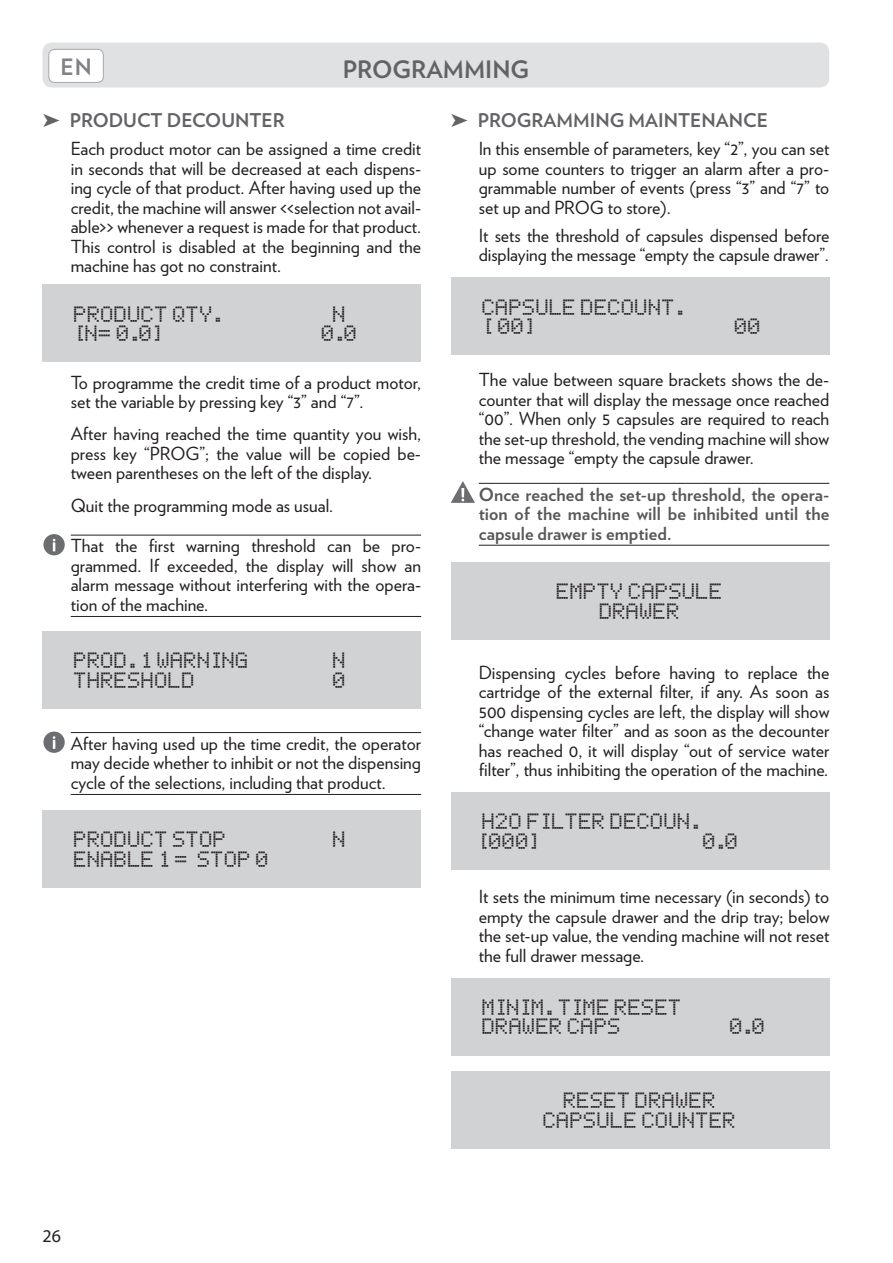
<style>
.page{position:relative;width:893px;height:1263px;background:#fff}
.page>*{position:absolute;margin:0;border:0;box-sizing:border-box;transform-origin:0 0}
.t1{font:700 24px "Verlag";color:#636366}
.t2{font:700 22.5px "Verlag";color:#808285}
.t3{font:700 18.9px "Verlag";color:#636366}
.t4{font:18px/19.5px "Verlag";color:#231f20;text-align:justify}
.t5{font:18px/19.5px "Texas Instruments TI 84 series PIXELLATED";color:#231f20}
.t6{font:700 18px/19.5px "Verlag";color:#57585a;text-align:justify}
.t7{font:18px "Myriad Pro";color:#231f20}
</style>
<div class="page">
<div style="left:43px;top:43px;width:786px;height:45px;background:#e0e1e3;border-radius:9px"></div>
<div style="left:49px;top:49px;width:54px;height:33px;background:#fff;border-radius:6px"></div>
<div style="left:48px;top:49px;width:56px;height:34px;border:1px solid #a8a9ad;border-radius:6px"></div>
<hr style="left:71px;top:535px;width:350px;height:1px;background:#231f20">
<hr style="left:71px;top:616px;width:350px;height:1px;background:#231f20">
<hr style="left:71px;top:732px;width:350px;height:1px;background:#231f20">
<hr style="left:71px;top:794px;width:350px;height:1px;background:#231f20">
<svg style="left:43px;top:534px;width:22px;height:21px"></svg>
<svg style="left:43px;top:731px;width:22px;height:22px"></svg>
<div style="left:43px;top:285px;width:378px;height:77px;background:#d1d2d4"></div>
<div style="left:43px;top:631px;width:378px;height:77px;background:#d1d2d4"></div>
<div style="left:43px;top:810px;width:378px;height:77px;background:#d1d2d4"></div>
<hr style="left:479px;top:483px;width:350px;height:1px;background:#231f20">
<hr style="left:479px;top:545px;width:350px;height:1px;background:#231f20">
<svg style="left:451px;top:481px;width:24px;height:22px"></svg>
<div style="left:451px;top:278px;width:378px;height:77px;background:#d1d2d4"></div>
<div style="left:451px;top:563px;width:378px;height:77px;background:#d1d2d4"></div>
<div style="left:451px;top:792px;width:378px;height:77px;background:#d1d2d4"></div>
<div style="left:451px;top:978px;width:378px;height:77px;background:#d1d2d4"></div>
<div style="left:451px;top:1071px;width:378px;height:78px;background:#d1d2d4"></div>
<p class="t2" style="left:60px;top:49px;width:33px">EN</p>
<h1 class="t1" style="left:343px;top:51px;width:188px">PROGRAMMING</h1>
<p class="t3" style="left:43px;top:106px;width:244px">➤ PRODUCT DECOUNTER</p>
<p class="t4" style="left:71px;top:138px;width:352px">Each product motor can be assigned a time credit in seconds that will be decreased at each dispens&shy;ing cycle of that product. After having used up the credit, the machine will answer &lt;&lt;selection not avail&shy;able&gt;&gt; whenever a request is made for that product.<br>This control is disabled at the beginning and the machine has got no constraint.</p>
<p class="t3" style="left:451px;top:106px;width:319px">➤ PROGRAMMING MAINTENANCE</p>
<p class="t4" style="left:479px;top:138px;width:352px">In this ensemble of parameters, key “2”, you can set up some counters to trigger an alarm after a pro&shy;grammable number of events (press “3” and “7” to set up and PROG to store).</p>
<p class="t4" style="left:479px;top:225px;width:352px">It sets the threshold of capsules dispensed before displaying the message “empty the capsule drawer”.</p>
<p class="t5" style="left:74px;top:306px;width:150px">PRODUCT QTY.</p>
<p class="t5" style="left:333px;top:306px;width:15px">N</p>
<p class="t5" style="left:74px;top:325px;width:89px">[N= 0.0]</p>
<p class="t5" style="left:322px;top:325px;width:37px">0.0</p>
<p class="t4" style="left:71px;top:371px;width:352px">To programme the credit time of a product motor, set the variable by pressing key “3” and “7”.</p>
<p class="t4" style="left:71px;top:423px;width:352px">After having reached the time quantity you wish, press key “PROG”; the value will be copied be&shy;tween parentheses on the left of the display.</p>
<p class="t4" style="left:71px;top:494px;width:264px">Quit the programming mode as usual.</p>
<p class="t4" style="left:71px;top:535px;width:352px">That the first warning threshold can be pro&shy;grammed. If exceeded, the display will show an alarm message without interfering with the opera&shy;tion of the machine.</p>
<p class="t5" style="left:74px;top:652px;width:177px">PROD. 1 WARNING</p>
<p class="t5" style="left:333px;top:652px;width:15px">N</p>
<p class="t5" style="left:74px;top:672px;width:123px">THRESHOLD</p>
<p class="t5" style="left:333px;top:672px;width:15px">0</p>
<p class="t4" style="left:71px;top:733px;width:352px">After having used up the time credit, the operator may decide whether to inhibit or not the dispensing cycle of the selections, including that product.</p>
<p class="t5" style="left:74px;top:831px;width:154px">PRODUCT STOP</p>
<p class="t5" style="left:333px;top:831px;width:15px">N</p>
<p class="t5" style="left:74px;top:851px;width:197px">ENABLE 1 = STOP 0</p>
<p class="t7" style="left:43px;top:1225px;width:20px">26</p>
<p class="t5" style="left:482px;top:299px;width:204px">CAPSULE DECOUNT. [ 00]</p>
<p class="t5" style="left:735px;top:318px;width:28px">00</p>
<p class="t4" style="left:479px;top:369px;width:352px">The value between square brackets shows the de&shy;counter that will display the message once reached “00”. When only 5 capsules are required to reach the set-up threshold, the vending machine will show the message “empty the capsule drawer.</p>
<p class="t6" style="left:479px;top:483px;width:352px">Once reached the set-up threshold, the opera&shy;tion of the machine will be inhibited until the capsule drawer is emptied.</p>
<p class="t5" style="left:557px;top:583px;width:168px;text-align:center">EMPTY CAPSULE<br>DRAWER</p>
<p class="t4" style="left:479px;top:661px;width:352px">Dispensing cycles before having to replace the cartridge of the external filter, if any. As soon as 500 dispensing cycles are left, the display will show “change water filter” and as soon as the decounter has reached 0, it will display “out of service water filter”, thus inhibiting the operation of the machine.</p>
<p class="t5" style="left:478px;top:813px;width:224px">H2O FILTER DECOUN. [000]</p>
<p class="t5" style="left:703px;top:832px;width:37px">0.0</p>
<p class="t4" style="left:479px;top:886px;width:352px">It sets the minimum time necessary (in seconds) to empty the capsule drawer and the drip tray; below the set-up value, the vending machine will not reset the full drawer message.</p>
<p class="t5" style="left:482px;top:999px;width:201px">MINIM. TIME RESET<br>DRAWER CAPS</p>
<p class="t5" style="left:730px;top:1018px;width:37px">0.0</p>
<p class="t5" style="left:543px;top:1092px;width:195px;text-align:center">RESET DRAWER<br>CAPSULE COUNTER</p>
</div>
